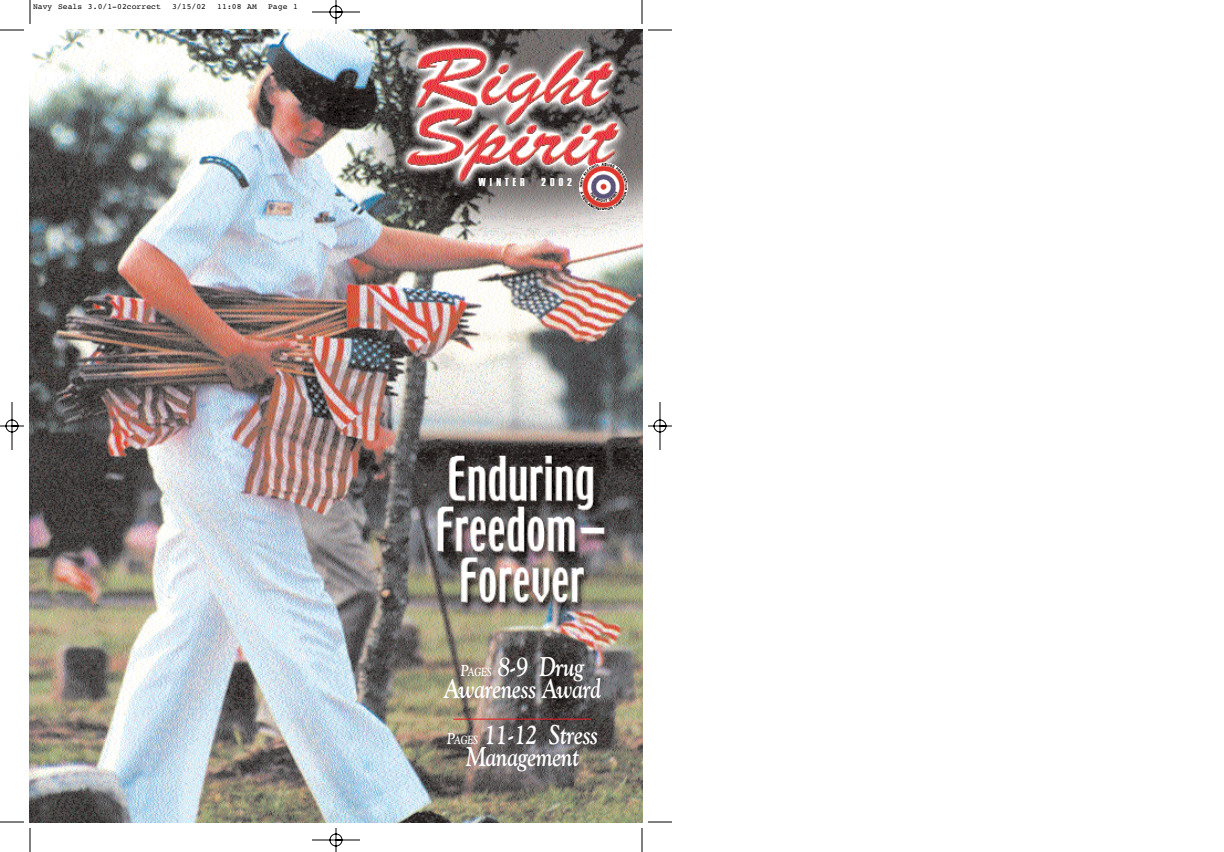
<style>
.page{position:relative;width:1224px;height:852px;background:#fff}
.page>*{position:absolute;margin:0;border:0;box-sizing:border-box;transform-origin:0 0}
.t1{font:italic 700 27.2px/22.6px "Goudy Old Style BT";letter-spacing:-.01em;color:#fff;scale:.8 1}
.t2{font:12px "Compacta Plain";letter-spacing:.23em;color:#fff;scale:1.3 1}
.t3{font:italic 700 11.9px "Goudy Old Style BT";letter-spacing:-.015em;color:#fff;scale:.8 1}
.t4{font:8px "Courier";letter-spacing:.01em;color:#000}
.s1{font-size:15.8px}
</style>
<div class="page">
<img style="left:0;top:0;width:672px;height:852px">
<p class="t4" style="left:33px;top:4px;width:129px">Navy Seals 3.0/1-02correct</p>
<p class="t4" style="left:172px;top:4px;width:36px">3/15/02</p>
<p class="t4" style="left:217px;top:4px;width:41px">11:08 AM</p>
<p class="t4" style="left:268px;top:4px;width:31px">Page 1</p>
<h2 class="t2" style="left:479px;top:178px;width:37px">WINTER</h2>
<h2 class="t2" style="left:541px;top:178px;width:25px">2002</h2>
<h1 class="t1" style="left:444px;top:658px;width:197px;text-indent:54px">8-9 Drug<br>Awareness Award</h1>
<h3 class="t3" style="left:447px;top:735px;width:40px"><span class="s1">P</span>AGES</h3>
<h3 class="t3" style="left:461px;top:667px;width:40px"><span class="s1">P</span>AGES</h3>
<h1 class="t1" style="left:466px;top:726px;width:166px;text-indent:18px">11-12 Stress<br>Management</h1>
</div>
